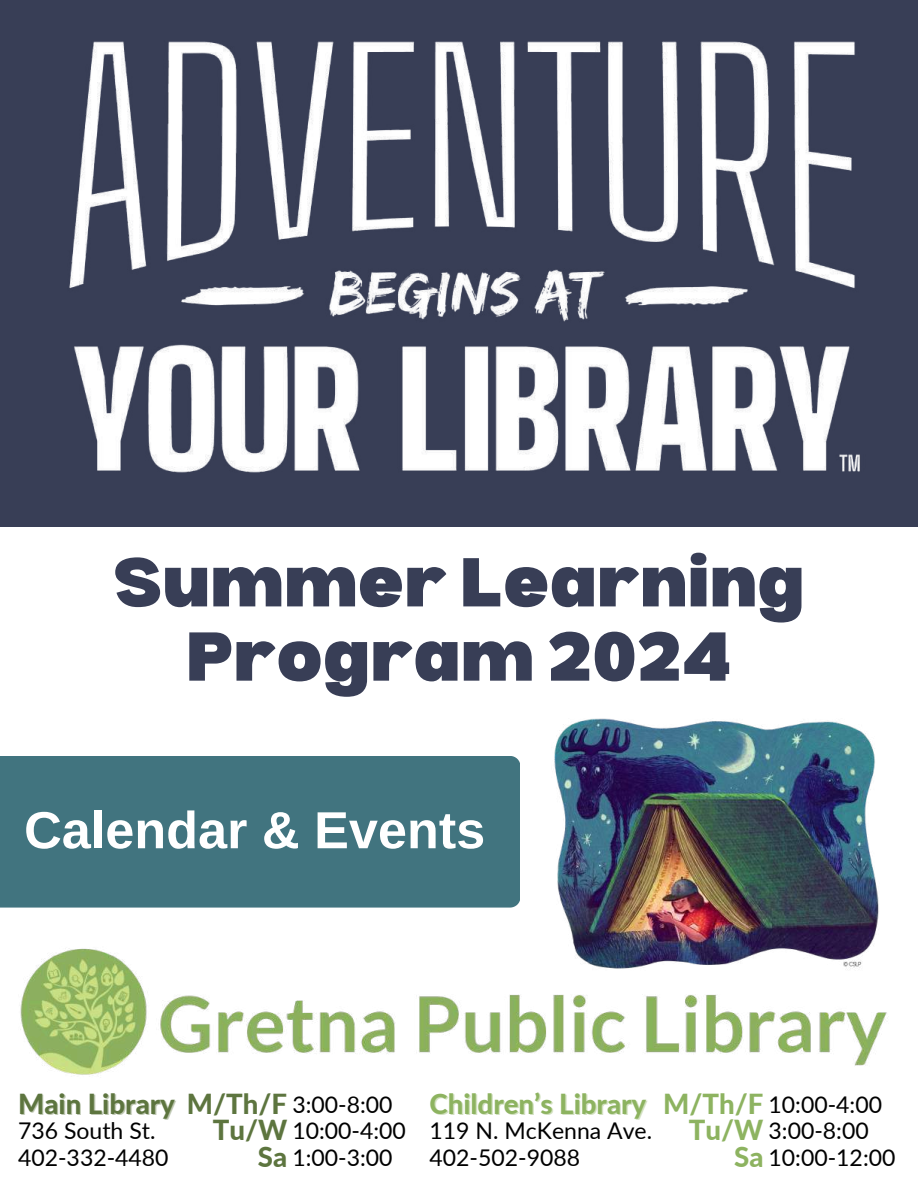
<style>
.page{position:relative;width:918px;height:1188px;background:#fff}
.page>*{position:absolute;margin:0;border:0;box-sizing:border-box;transform-origin:0 0}
.t1{font:900 67.5px/74.2px "Bernoru";color:#383e56;text-align:center}
.t2{font:700 52.2px "Arimo";color:#fff}
.t3{font:800 27.6px "Lato";color:#8db360}
.t4{font:800 27.6px "Lato";color:#5d753f}
.t5{font:22.95px/26.5px "Lato";color:#000}
.s1{font-weight:800;font-size:27.6px;color:#5d753f}
.s2{font-weight:800;font-size:27.6px;color:#8db360}
</style>
<div class="page">
<div style="left:0;top:0;width:917px;height:527px;background:#383e56"></div>
<img style="left:554px;top:719px;width:325px;height:227px">
<div style="left:0;top:756px;width:520px;height:152px;background:#41747f"></div>
<img style="left:69px;top:41px;width:791px;height:432px">
<img style="left:20px;top:946px;width:867px;height:129px">
<h1 class="t1" style="left:113px;top:543px;width:693px">Summer Learning<br>Program 2024</h1>
<h2 class="t2" style="left:24px;top:801px;width:463px">Calendar &amp; Events</h2>
<p class="t4" style="left:18px;top:1086px;width:271px">Main Library M/Th/F</p>
<p class="t5" style="left:18px;top:1117px;width:152px">736 South St.<br>402-332-4480</p>
<p class="t5" style="left:213px;top:1091px;width:195px;text-indent:80px">3:00-8:00<br><span class="s1">Tu/W</span> 10:00-4:00</p>
<p class="t4" style="left:258px;top:1139px;width:31px">Sa</p>
<p class="t5" style="left:292px;top:1144px;width:102px">1:00-3:00</p>
<p class="t3" style="left:430px;top:1086px;width:218px">Children’s Library</p>
<p class="t5" style="left:430px;top:1117px;width:224px">119 N. McKenna Ave.<br>402-502-9088</p>
<p class="t3" style="left:663px;top:1087px;width:102px">M/Th/F</p>
<p class="t5" style="left:689px;top:1091px;width:195px;text-indent:80px">10:00-4:00<br><span class="s2">Tu/W</span> 3:00-8:00</p>
<p class="t3" style="left:734px;top:1139px;width:31px">Sa</p>
<p class="t5" style="left:769px;top:1144px;width:128px">10:00-12:00</p>
</div>
